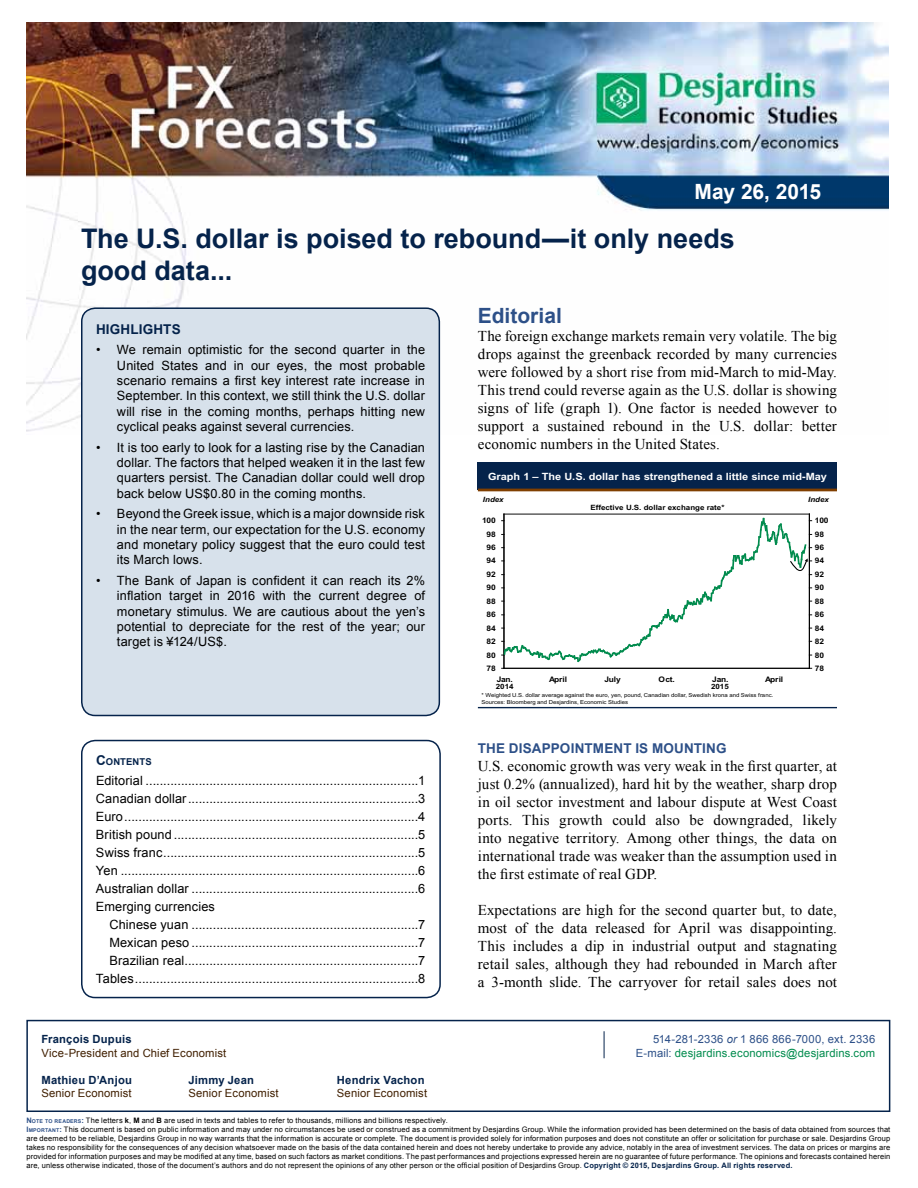
<style>
.page{position:relative;width:918px;height:1188px;background:#fff}
.page>*{position:absolute;margin:0;border:0;box-sizing:border-box;transform-origin:0 0}
.t1{font:700 27px/32.4px "Arial";color:#05234b}
.t2{font:700 21px "Arial";letter-spacing:-.01em;color:#fff}
.t3{font:700 21px "Arial";color:#2d5088}
.t4{font:15px/18px "Times New Roman";letter-spacing:.005em;color:#000;text-align:justify}
.t5{font:700 13.5px "Arial";letter-spacing:.015em;color:#2d5088}
.t6{font:700 13.5px "Arial";letter-spacing:.015em;color:#05234b}
.t7{font:12.75px/15.3px "Arial";letter-spacing:.01em;color:#000;text-align:justify}
.t8{font:11.25px "Arial";letter-spacing:.015em;color:#401f00}
.t9{font:700 11.25px "Arial";letter-spacing:.02em;color:#05234b}
.t10{font:11.25px "Arial";letter-spacing:.015em;color:#008b4d}
.t11{font:11.25px "Arial";letter-spacing:.025em;color:#2d5088}
.t12{font:700 10.05px "Arial";color:#fff;scale:1.1 1}
.t13{font:700 9.45px "Arial";letter-spacing:.015em;color:#05234b}
.t14{font:700 7.65px "Arial";letter-spacing:-.025em;color:#000;scale:1.1 1}
.t15{font:7.5px/9px "Arial";letter-spacing:.02em;color:#000}
.t16{font:700 7.2px "Arial";color:#000;scale:1.1 1}
.t17{font:italic 700 7.2px "Arial";color:#000;scale:1.1 1}
.t18{font:5.4px/6.6px "Arial";letter-spacing:.005em;color:#000;scale:1.1 1}
.s1{font-size:13.5px}
.s2{font-style:italic}
.s3{color:#2d5088}
.s4{font-weight:700;color:#2d5088}
.s5{font-weight:700;font-size:5.25px;color:#2d5088}
.s6{font-weight:700}
.s7{font-weight:700;color:#05234b}
</style>
<div class="page">
<img style="left:26px;top:23px;width:862px;height:411px">
<svg style="left:26px;top:1019px;width:865px;height:93px"></svg>
<svg style="left:604px;top:1031px;width:1px;height:27px"></svg>
<div style="left:82px;top:308px;width:357px;height:408px;background:#d7e1eb;border-radius:14px"></div>
<div style="left:81px;top:307px;width:359px;height:409px;border:2px solid #05234b;border-radius:14px"></div>
<div style="left:81px;top:740px;width:360px;height:258px;border:2px solid #05234b;border-radius:14px"></div>
<div style="left:478px;top:463px;width:359px;height:27px;background:#05234b"></div>
<hr style="left:478px;top:489px;width:359px;height:2px;background:#803f00">
<hr style="left:478px;top:707px;width:359px;height:1px;background:#05234b">
<hr style="left:504px;top:514px;width:305px;height:1px;background:#000">
<hr style="left:504px;top:514px;width:1px;height:154px;background:#000">
<hr style="left:809px;top:514px;width:1px;height:154px;background:#000">
<svg style="left:502px;top:517px;width:310px;height:152px"></svg>
<h2 class="t2" style="left:695px;top:178px;width:128px">May 26, 2015</h2>
<h1 class="t1" style="left:81px;top:223px;width:655px">The U.S. dollar is poised to rebound—it only needs good data...</h1>
<h2 class="t3" style="left:478px;top:302px;width:85px">Editorial</h2>
<p class="t4" style="left:478px;top:327px;width:361px">The foreign exchange markets remain very volatile. The big drops against the greenback recorded by many currencies were followed by a short rise from mid-March to mid-May.<br>This trend could reverse again as the U.S. dollar is showing signs of life (graph 1). One factor is needed however to support a sustained rebound in the U.S. dollar: better economic numbers in the United States.</p>
<p class="t6" style="left:96px;top:320px;width:57px">High lights</p>
<p class="t7" style="left:117px;top:343px;width:310px;text-indent:-21px">• We remain optimistic for the second quarter in the United States and in our eyes, the most probable scenario remains a first key interest rate increase in September. In this context, we still think the U.S. dollar will rise in the coming months, perhaps hitting new cyclical peaks against several currencies.</p>
<p class="t7" style="left:117px;top:440px;width:310px;text-indent:-21px">• It is too early to look for a lasting rise by the Canadian dollar. The factors that helped weaken it in the last few quarters persist. The Canadian dollar could well drop back below US$0.80 in the coming months.</p>
<p class="t7" style="left:117px;top:506px;width:310px;text-indent:-21px">• Beyond the Greek issue, which is a major downside risk in the near term, our expectation for the U.S. economy and monetary policy suggest that the euro could test its March lows.</p>
<p class="t7" style="left:117px;top:573px;width:310px;text-indent:-21px">• The Bank of Japan is confident it can reach its 2% inflation target in 2016 with the current degree of monetary stimulus. We are cautious about the yen’s potential to depreciate for the rest of the year; our target is ¥124/US$.</p>
<p class="t12" style="left:488px;top:471px;width:310px">Graph 1 – The U.S. dollar has strengthened a little since mid-May</p>
<p class="t17" style="left:483px;top:495px;width:20px">Index</p>
<p class="t17" style="left:808px;top:495px;width:20px">Index</p>
<p class="t16" style="left:590px;top:504px;width:123px">Effective U.S. dollar exchange rate*</p>
<p class="t14" style="left:482px;top:516px;width:14px">100</p>
<p class="t14" style="left:815px;top:516px;width:14px">100</p>
<p class="t14" style="left:487px;top:530px;width:10px">98</p>
<p class="t14" style="left:815px;top:530px;width:10px">98</p>
<p class="t14" style="left:487px;top:543px;width:10px">96</p>
<p class="t14" style="left:815px;top:543px;width:10px">96</p>
<p class="t14" style="left:487px;top:556px;width:10px">94</p>
<p class="t14" style="left:815px;top:556px;width:10px">94</p>
<p class="t14" style="left:487px;top:570px;width:10px">92</p>
<p class="t14" style="left:815px;top:570px;width:10px">92</p>
<p class="t14" style="left:487px;top:583px;width:10px">90</p>
<p class="t14" style="left:815px;top:583px;width:10px">90</p>
<p class="t14" style="left:487px;top:597px;width:10px">88</p>
<p class="t14" style="left:815px;top:597px;width:10px">88</p>
<p class="t14" style="left:487px;top:610px;width:10px">86</p>
<p class="t14" style="left:815px;top:610px;width:10px">86</p>
<p class="t14" style="left:487px;top:623px;width:10px">84</p>
<p class="t14" style="left:815px;top:623px;width:10px">84</p>
<p class="t14" style="left:487px;top:637px;width:10px">82</p>
<p class="t14" style="left:815px;top:637px;width:10px">82</p>
<p class="t13" style="left:96px;top:755px;width:57px"><span class="s1">C</span>ONTENTS</p>
<p class="t7" style="left:96px;top:772px;width:331px;line-height:18px">Editorial .............................................................................1<br>Canadian dollar.................................................................3<br>Euro...................................................................................4<br>British pound .....................................................................5<br>Swiss franc........................................................................5<br>Yen ....................................................................................6<br>Australian dollar ................................................................6<br>Emerging currencies</p>
<p class="t7" style="left:96px;top:916px;width:331px;line-height:18px;text-align:right">Chinese yuan ................................................................7<br>Mexican peso ................................................................7<br>Brazilian real..................................................................7<br>Tables................................................................................8</p>
<p class="t14" style="left:487px;top:650px;width:10px">80</p>
<p class="t14" style="left:487px;top:664px;width:10px">78</p>
<p class="t14" style="left:497px;top:674px;width:16px">Jan.</p>
<p class="t14" style="left:549px;top:674px;width:18px">April</p>
<p class="t14" style="left:604px;top:674px;width:16px">July</p>
<p class="t14" style="left:659px;top:674px;width:16px">Oct.</p>
<p class="t14" style="left:712px;top:674px;width:16px">Jan.</p>
<p class="t14" style="left:765px;top:674px;width:18px">April</p>
<p class="t16" style="left:496px;top:683px;width:18px">2014</p>
<p class="t16" style="left:711px;top:682px;width:18px">2015</p>
<p class="t18" style="left:481px;top:692px;width:267px">* Weighted U.S. dollar average against the euro, yen, pound, Canadian dollar, Swedish krona and Swiss franc.<br>Sources: Bloomberg and Desjardins, Economic Studies</p>
<p class="t14" style="left:815px;top:650px;width:10px">80</p>
<p class="t14" style="left:815px;top:664px;width:10px">78</p>
<p class="t5" style="left:478px;top:739px;width:117px">The disappointme</p>
<p class="t5" style="left:614px;top:739px;width:112px">nt is mounting</p>
<p class="t4" style="left:478px;top:757px;width:361px">U.S. economic growth was very weak in the first quarter, at just 0.2% (annualized), hard hit by the weather, sharp drop in oil sector investment and labour dispute at West Coast ports. This growth could also be downgraded, likely into negative territory. Among other things, the data on international trade was weaker than the assumption used in the first estimate of real GDP.</p>
<p class="t4" style="left:478px;top:901px;width:361px">Expectations are high for the second quarter but, to date, most of the data released for April was disappointing.<br>This includes a dip in industrial output and stagnating retail sales, although they had rebounded in March after a 3‑month slide. The carryover for retail sales does not</p>
<p class="t9" style="left:41px;top:1032px;width:92px">François Dupuis</p>
<p class="t11" style="left:653px;top:1032px;width:224px">514-281-2336 <span class="s2">or</span> 1 866 866-7000, ext. 2336</p>
<p class="t8" style="left:41px;top:1045px;width:186px">Vice-President and Chief Economist</p>
<p class="t10" style="left:636px;top:1045px;width:241px"><span class="s3">E-mail:</span> desjardins.economics@desjardins.com</p>
<p class="t9" style="left:41px;top:1072px;width:92px">Mathieu D’Anjou</p>
<p class="t9" style="left:188px;top:1072px;width:67px">Jimmy Jean</p>
<p class="t9" style="left:337px;top:1072px;width:89px">Hendrix Vachon</p>
<p class="t8" style="left:41px;top:1086px;width:92px">Senior Economist</p>
<p class="t8" style="left:188px;top:1086px;width:92px">Senior Economist</p>
<p class="t8" style="left:337px;top:1086px;width:92px">Senior Economist</p>
<p class="t15" style="left:26px;top:1116px;width:866px"><span class="s4">N</span><span class="s5">OTE TO READERS</span><span class="s4">:</span> The letters <span class="s6">k</span>, <span class="s6">M</span> and <span class="s6">B</span> are used in texts and tables to refer to thousands, millions and billions respectively.<br><span class="s4">I</span><span class="s5">MPORTANT</span><span class="s4">:</span> This document is based on public information and may under no circumstances be used or construed as a commitment by Desjardins Group. While the information provided has been determined on the basis of data obtained from sources that are deemed to be reliable, Desjardins Group in no way warrants that the information is accurate or complete. The document is provided solely for information purposes and does not constitute an offer or solicitation for purchase or sale. Desjardins Group takes no responsibility for the consequences of any decision whatsoever made on the basis of the data contained herein and does not hereby undertake to provide any advice, notably in the area of investment services. The data on prices or margins are provided for information purposes and may be modified at any time, based on such factors as market conditions. The past performances and projections expressed herein are no guarantee of future performance. The opinions and forecasts contained herein are, unless otherwise indicated, those of the document’s authors and do not represent the opinions of any other person or the official position of Desjardins Group. <span class="s7">Copyright © 2015, Desjardins Group. All rights reserved.</span></p>
</div>
